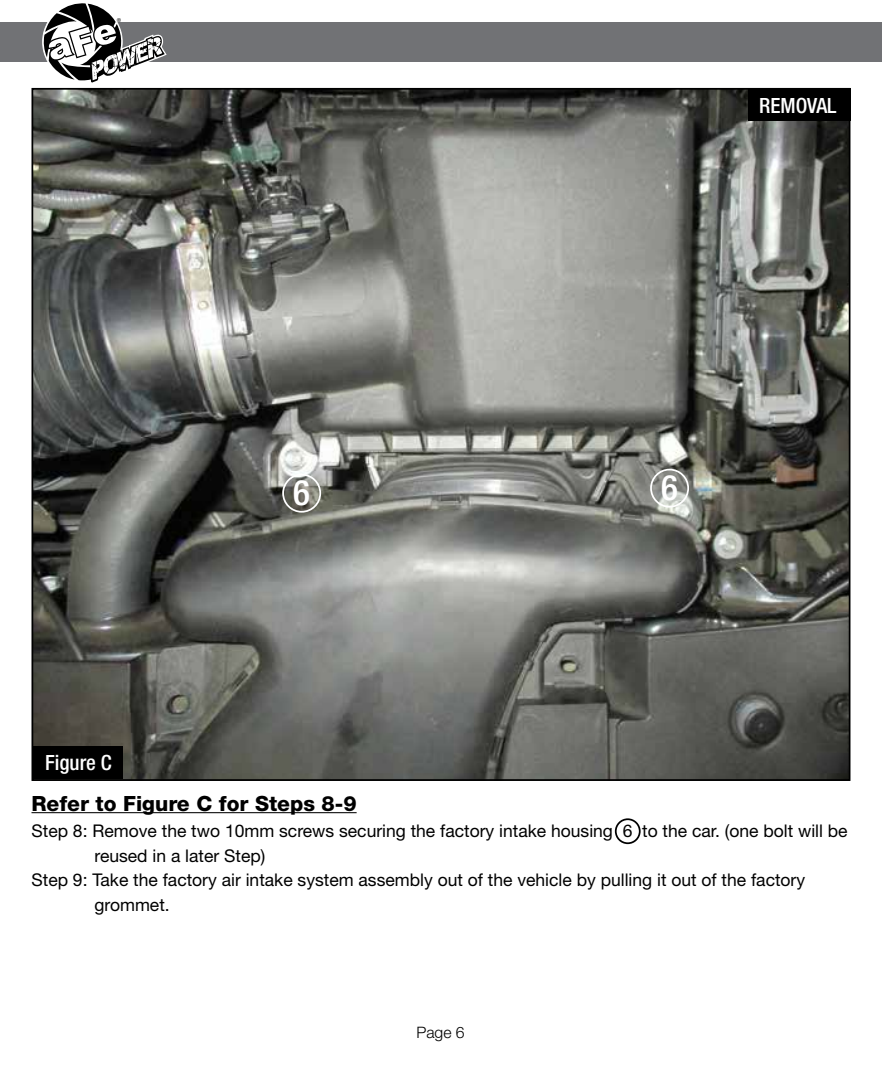
<style>
.page{position:relative;width:882px;height:1071px;background:#fff}
.page>*{position:absolute;margin:0;border:0;box-sizing:border-box;transform-origin:0 0}
.t1{font:500 condensed 35px "Helvetica Neue";color:#fff}
.t2{font:800 21px "Helvetica Neue";color:#000}
.t3{font:500 condensed 21px "Helvetica Neue";color:#fff}
.t4{font:17.5px "Helvetica Neue";color:#000}
.t5{font:300 15.75px "Helvetica Neue";color:#000}
.t6{font:8.75px "Myriad";color:#000}
</style>
<div class="page">
<div style="left:0;top:23px;width:882px;height:39px;background:#717275"></div>
<svg style="left:43px;top:3px;width:124px;height:80px"></svg>
<img style="left:35px;top:91px;width:812px;height:687px">
<hr style="left:32px;top:812px;width:325px;height:1px;background:#000">
<div style="left:615px;top:818px;width:26px;height:26px;border:2px solid #000;border-radius:50%"></div>
<div style="left:282px;top:474px;width:39px;height:39px;border:2px solid #fff;border-radius:50%"></div>
<div style="left:33px;top:746px;width:90px;height:33px;background:#000"></div>
<div style="left:748px;top:88px;width:102px;height:33px;background:#000"></div>
<div style="left:650px;top:469px;width:39px;height:39px;border:2px solid #fff;border-radius:50%"></div>
<p class="t6" style="left:117px;top:17px;width:6px">®</p>
<p class="t3" style="left:45px;top:750px;width:68px">Figure C</p>
<h1 class="t1" style="left:293px;top:472px;width:18px">6</h1>
<p class="t3" style="left:759px;top:93px;width:79px">REMOVAL</p>
<h1 class="t1" style="left:661px;top:467px;width:18px">6</h1>
<p class="t2" style="left:32px;top:791px;width:327px">Refer to Figure C for Steps 8-9</p>
<p class="t4" style="left:32px;top:820px;width:818px">Step 8: Remove the two 10mm screws securing the factory intake housing 6 to the car. (one bolt will be</p>
<p class="t4" style="left:94px;top:845px;width:172px">reused in a later Step)</p>
<p class="t4" style="left:32px;top:869px;width:775px">Step 9: Take the factory air intake system assembly out of the vehicle by pulling it out of the factory</p>
<p class="t4" style="left:94px;top:894px;width:77px">grommet.</p>
<p class="t5" style="left:416px;top:1023px;width:50px">Page 6</p>
</div>
